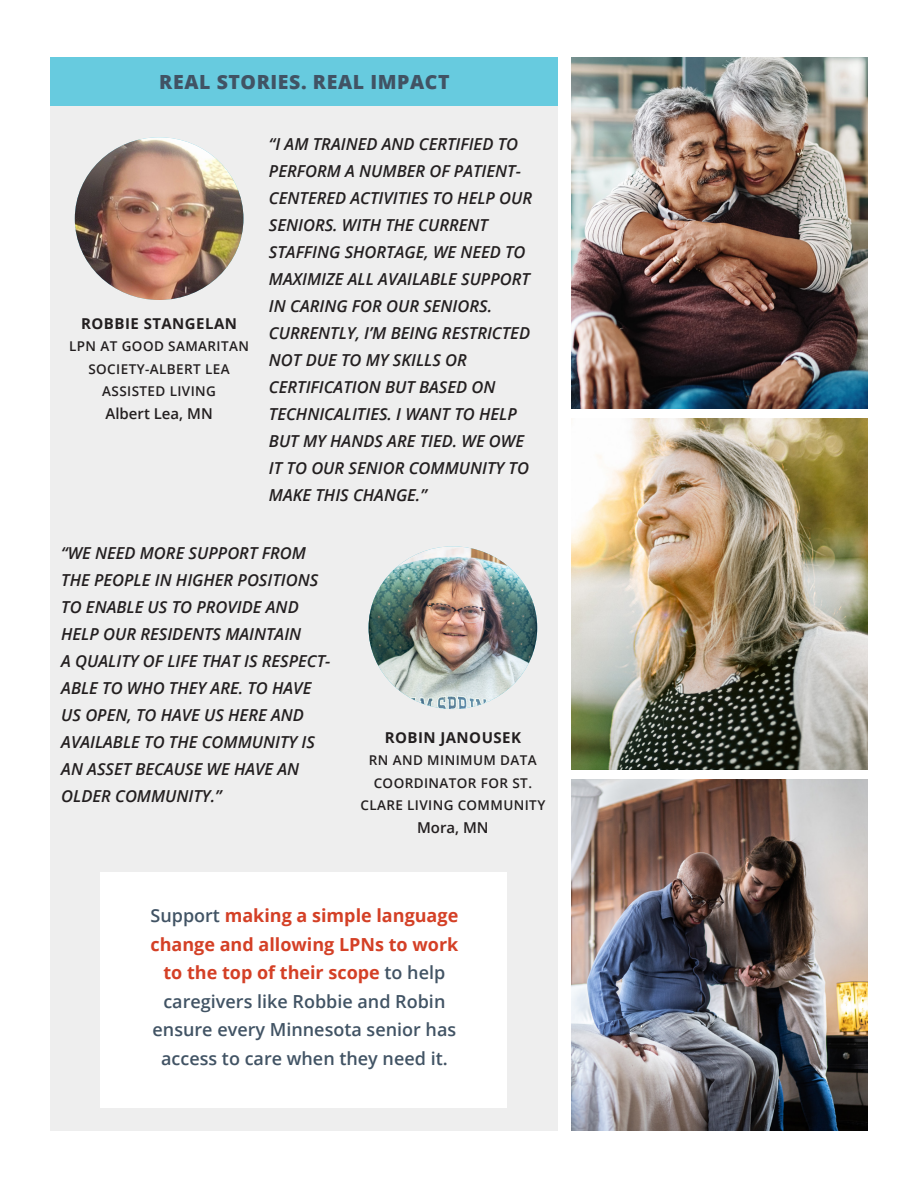
<style>
.page{position:relative;width:918px;height:1188px;background:#fff}
.page>*{position:absolute;margin:0;border:0;box-sizing:border-box;transform-origin:0 0}
.t1{font:800 19.5px "Open Sans";letter-spacing:.03em;color:#415364}
.CTA{font:600 18px/28.5px "Open Sans";color:#415364;text-align:center}
.quote{font:italic 600 16.5px/27px "Open Sans";color:#231f20}
.quote-2{font:700 15px "Open Sans";letter-spacing:.03em;color:#231f20}
.quote-3{font:600 15px "Open Sans";color:#231f20}
.quote-4{font:600 13.5px/22.5px "Open Sans";letter-spacing:.03em;color:#231f20;text-align:center}
.s1{font-weight:700;color:#d44026}
</style>
<div class="page">
<img style="left:572px;top:419px;width:295px;height:350px">
<div style="left:51px;top:58px;width:507px;height:1072px;background:#eee"></div>
<div style="left:51px;top:58px;width:507px;height:48px;background:#67cbdf"></div>
<img style="left:75px;top:137px;width:168px;height:163px">
<div style="left:100px;top:872px;width:406px;height:236px;background:#fff"></div>
<img style="left:572px;top:58px;width:295px;height:350px">
<img style="left:369px;top:546px;width:168px;height:163px">
<img style="left:572px;top:780px;width:295px;height:350px">
<h2 class="t1" style="left:159px;top:68px;width:292px">REAL STORIES. REAL IMPACT</h2>
<p class="quote-2" style="left:81px;top:313px;width:157px">ROBBIE STANGELAN</p>
<p class="quote-4" style="left:69px;top:335px;width:181px">LPN AT GOOD SAMARITAN<br>SOCIETY-ALBERT LEA<br>ASSISTED LIVING</p>
<p class="quote-3" style="left:105px;top:403px;width:109px">Albert Lea, MN</p>
<p class="quote" style="left:269px;top:130px;width:265px">“I AM TRAINED AND CERTIFIED TO<br>PERFORM A NUMBER OF PATIENT-<br>CENTERED ACTIVITIES TO HELP OUR<br>SENIORS. WITH THE CURRENT<br>STAFFING SHORTAGE, WE NEED TO<br>MAXIMIZE ALL AVAILABLE SUPPORT<br>IN CARING FOR OUR SENIORS.<br>CURRENTLY, I’M BEING RESTRICTED<br>NOT DUE TO MY SKILLS OR<br>CERTIFICATION BUT BASED ON<br>TECHNICALITIES. I WANT TO HELP<br>BUT MY HANDS ARE TIED. WE OWE<br>IT TO OUR SENIOR COMMUNITY TO<br>MAKE THIS CHANGE.”</p>
<p class="quote" style="left:61px;top:539px;width:271px">“WE NEED MORE SUPPORT FROM<br>THE PEOPLE IN HIGHER POSITIONS<br>TO ENABLE US TO PROVIDE AND<br>HELP OUR RESIDENTS MAINTAIN<br>A QUALITY OF LIFE THAT IS RESPECT-<br>ABLE TO WHO THEY ARE. TO HAVE<br>US OPEN, TO HAVE US HERE AND<br>AVAILABLE TO THE COMMUNITY IS<br>AN ASSET BECAUSE WE HAVE AN<br>OLDER COMMUNITY.”</p>
<p class="quote-2" style="left:385px;top:727px;width:138px">ROBIN JANOUSEK</p>
<p class="quote-4" style="left:360px;top:749px;width:186px">RN AND MINIMUM DATA<br>COORDINATOR FOR ST.<br>CLARE LIVING COMMUNITY</p>
<p class="quote-3" style="left:417px;top:817px;width:73px">Mora, MN</p>
<p class="CTA" style="left:150px;top:901px;width:309px">Support <span class="s1">making a simple language change and allowing LPNs to work to the top of their scope</span> to help caregivers like Robbie and Robin ensure every Minnesota senior has access to care when they need it.</p>
</div>
